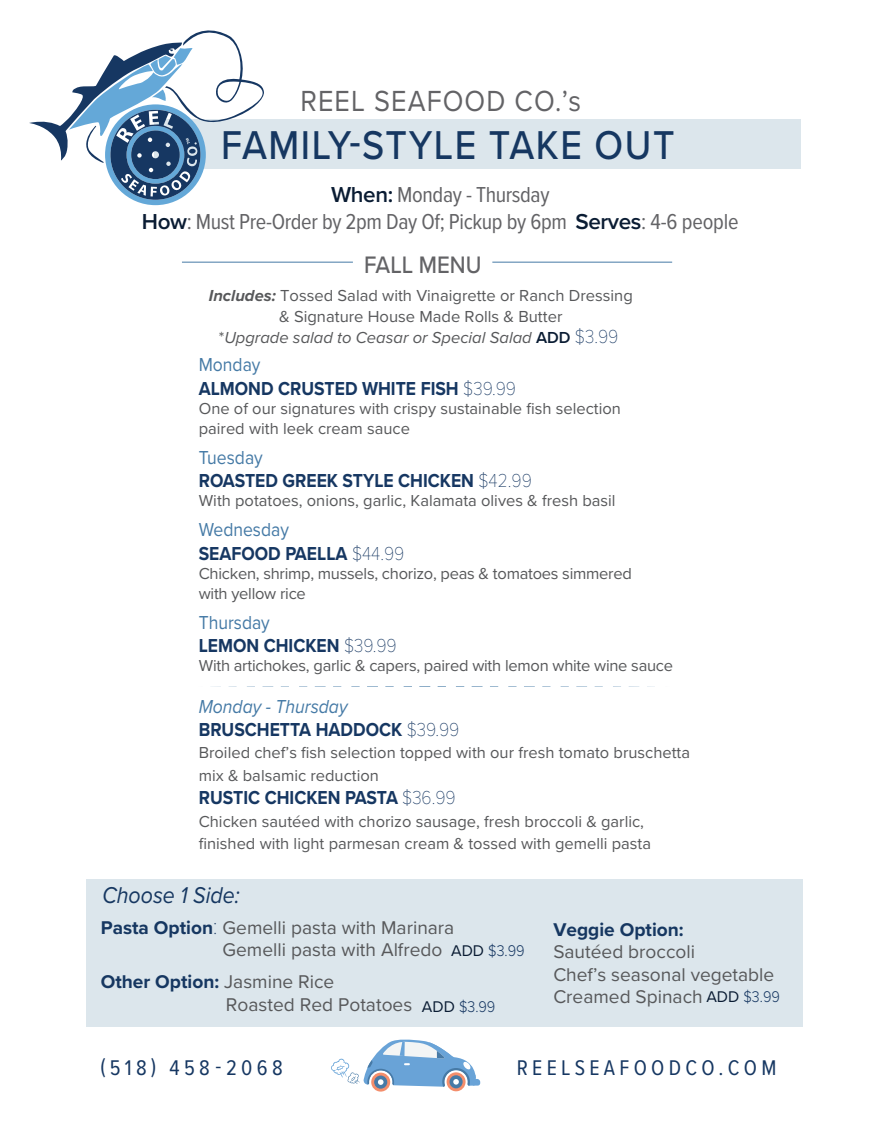
<style>
.page{position:relative;width:875px;height:1125px;background:#fff}
.page>*{position:absolute;margin:0;border:0;box-sizing:border-box;transform-origin:0 0}
.t1{font:500 41.75px "Proxima Nova";letter-spacing:.04em;color:#163761;scale:.9 1}
.t2{font:30.12px "Proxima Nova";letter-spacing:.04em;color:#636366;scale:.9 1}
.t3{font:500 24.75px "Proxima Nova";color:#636366;scale:.9 1}
.t4{font:italic 23.75px "Proxima Nova";color:#163761;scale:.9 1}
.t5{font:22.5px/26.5px "Proxima Nova Cond";letter-spacing:-.015em;color:#636366;text-align:center}
.t6{font:22px "Proxima Nova Cond";letter-spacing:.195em;color:#163762}
.t7{font:700 19.5px/23.4px "Proxima Nova";color:#163762;scale:.9 1}
.t8{font:19.12px/22.6px "Proxima Nova";color:#57585a}
.t9{font:700 19.12px "Proxima Nova";color:#163761}
.t10{font:16.5px/19.5px "Proxima Nova";color:#57585a}
.t11{font:300 16px "Proxima Nova";color:#163762;scale:.9 1}
.s1{font-family:"Proxima Nova";font-weight:600;color:#0a1c33}
.s2{font-weight:700;font-style:italic}
.s3{font-style:italic}
.s4{font-weight:600;color:#0a1c33}
.s5{font-family:"Proxima Nova T";font-weight:100;font-size:19.5px;color:#163762}
.s6{font-weight:400;color:#457aa6}
.s7{font-family:"Proxima Nova T";font-weight:100}
.s8{font-weight:400;font-style:italic;color:#457aa6}
.s9{font-weight:700;color:#163761}
.s10{font-family:"Proxima Nova T";font-weight:100;font-size:22.62px;color:#163761}
.s11{font-weight:400;color:#0a1c33}
</style>
<div class="page">
<div style="left:154px;top:119px;width:646px;height:49px;background:#dce6ec"></div>
<svg style="left:29px;top:30px;width:236px;height:175px"></svg>
<hr style="left:182px;top:262px;width:171px;height:1px;background:#457aa6">
<hr style="left:492px;top:262px;width:180px;height:1px;background:#457aa6">
<div style="left:86px;top:880px;width:717px;height:147px;background:#dce6ec"></div>
<svg style="left:371px;top:1073px;width:19px;height:19px"></svg>
<svg style="left:374px;top:1076px;width:13px;height:13px"></svg>
<svg style="left:447px;top:1072px;width:19px;height:19px"></svg>
<svg style="left:331px;top:1039px;width:149px;height:48px"></svg>
<h2 class="t2" style="left:301px;top:78px;width:313px">REEL SEAFOOD CO.’s</h2>
<h1 class="t1" style="left:221px;top:114px;width:505px">FAMILY-STYLE TAKE OUT</h1>
<h3 class="t5" style="left:142px;top:181px;width:598px"><span class="s1">When:</span> Monday - Thursday<br><span class="s1">How</span>: Must Pre-Order by 2pm Day Of; Pickup by 6pm <span class="s1">Serves</span>: 4-6 people</h3>
<h3 class="t3" style="left:364px;top:246px;width:132px">FALL MENU</h3>
<p class="t10" style="left:209px;top:284px;width:425px;line-height:21px;text-align:center"><span class="s2">Includes:</span> Tossed Salad with Vinaigrette or Ranch Dressing &amp; Signature House Made Rolls &amp; Butter<br>*<span class="s3">Upgrade salad to Ceasar or Special Salad</span> <span class="s4">ADD</span> <span class="s5">$3.99</span></p>
<p class="t7" style="left:199px;top:353px;width:354px"><span class="s6">Monday<br></span>ALMOND CRUSTED WHITE FISH <span class="s7">$39.99</span></p>
<p class="t10" style="left:199px;top:398px;width:424px">One of our signatures with crispy sustainable fish selection paired with leek cream sauce</p>
<p class="t7" style="left:199px;top:445px;width:372px"><span class="s6">Tuesday<br></span>ROASTED GREEK STYLE CHICKEN <span class="s7">$42.99</span></p>
<p class="t10" style="left:199px;top:490px;width:418px">With potatoes, onions, garlic, Kalamata olives &amp; fresh basil</p>
<p class="t7" style="left:199px;top:518px;width:230px"><span class="s6">Wednesday<br></span>SEAFOOD PAELLA <span class="s7">$44.99</span></p>
<p class="t10" style="left:199px;top:563px;width:435px">Chicken, shrimp, mussels, chorizo, peas &amp; tomatoes simmered with yellow rice</p>
<p class="t7" style="left:199px;top:610px;width:221px"><span class="s6">Thursday<br></span>LEMON CHICKEN <span class="s7">$39.99</span></p>
<p class="t10" style="left:199px;top:656px;width:476px">With artichokes, garlic &amp; capers, paired with lemon white wine sauce</p>
<p class="t7" style="left:199px;top:694px;width:291px"><span class="s8">Monday - Thursday<br></span>BRUSCHETTA HADDOCK <span class="s7">$39.99</span></p>
<p class="t10" style="left:199px;top:741px;width:493px;line-height:22.5px">Broiled chef’s fish selection topped with our fresh tomato bruschetta mix &amp; balsamic reduction</p>
<p class="t7" style="left:199px;top:786px;width:287px">RUSTIC CHICKEN PASTA <span class="s7">$36.99</span></p>
<p class="t10" style="left:199px;top:809px;width:454px;line-height:22.5px">Chicken sautéed with chorizo sausage, fresh broccoli &amp; garlic, finished with light parmesan cream &amp; tossed with gemelli pasta</p>
<h3 class="t4" style="left:102px;top:877px;width:154px">Choose 1 Side:</h3>
<p class="t8" style="left:223px;top:915px;width:233px;text-indent:-122px"><span class="s9">Pasta Option</span><span class="s10">:</span> Gemelli pasta with Marinara<br>Gemelli pasta with Alfredo</p>
<p class="t9" style="left:553px;top:915px;width:132px">Veggie Option:</p>
<p class="t11" style="left:451px;top:939px;width:83px"><span class="s11">ADD</span> $3.99</p>
<p class="t8" style="left:553px;top:940px;width:223px">Sautéed broccoli<br>Chef’s seasonal vegetable<br>Creamed Spinach</p>
<p class="t8" style="left:226px;top:970px;width:188px;text-indent:-125px"><span class="s9">Other Option:</span> Jasmine Rice<br>Roasted Red Potatoes</p>
<p class="t11" style="left:706px;top:985px;width:83px"><span class="s11">ADD</span> $3.99</p>
<p class="t11" style="left:422px;top:995px;width:83px"><span class="s11">ADD</span> $3.99</p>
<h3 class="t6" style="left:100px;top:1051px;width:184px">(518) 458-2068</h3>
<h3 class="t6" style="left:517px;top:1052px;width:261px">REELSEAFOODCO.COM</h3>
</div>
